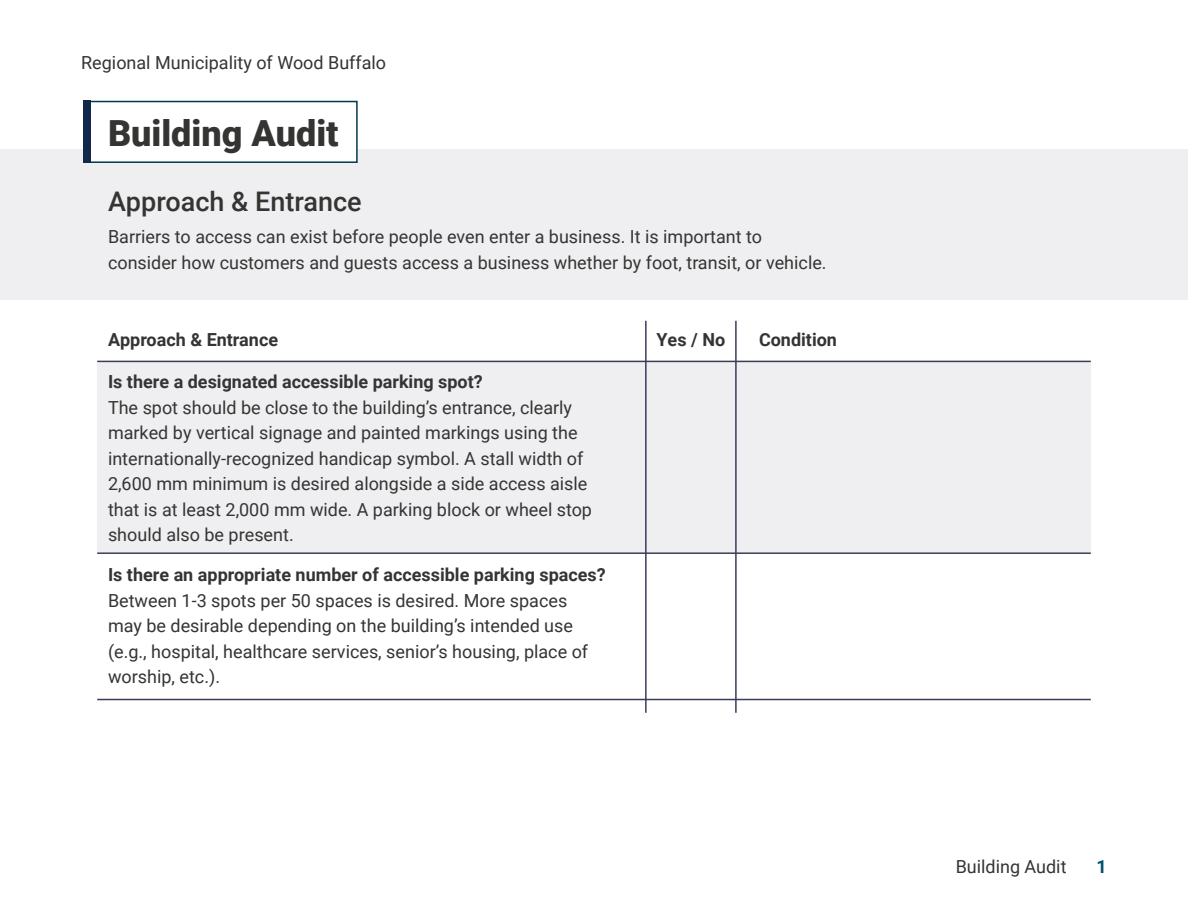
<style>
.page{position:relative;width:1188px;height:918px;background:#fff}
.page>*{position:absolute;margin:0;border:0;box-sizing:border-box;transform-origin:0 0}
.t1{font:900 36px "Roboto";color:#343433}
.t2{font:500 27px "Roboto";color:#343433}
.Body{font:18px/25.5px "Roboto";color:#343433}
.Body-2{font:700 18px "Roboto";color:#343433}
.t3{font:700 18px "Roboto";color:#015070}
</style>
<div class="page">
<div style="left:0;top:150px;width:1188px;height:150px;background:#efeff1"></div>
<div style="left:97px;top:361px;width:994px;height:191px;background:#efeff1"></div>
<div style="left:89px;top:101px;width:269px;height:62px;background:#fff;border:2px solid #003a49"></div>
<hr style="left:645px;top:321px;width:2px;height:392px;background:#383e58">
<hr style="left:735px;top:321px;width:2px;height:392px;background:#383e58">
<hr style="left:97px;top:552px;width:994px;height:2px;background:#383e58">
<hr style="left:97px;top:699px;width:994px;height:1px;background:#383e58">
<hr style="left:97px;top:361px;width:994px;height:1px;background:#383e58">
<div style="left:83px;top:101px;width:8px;height:62px;background:#10284a"></div>
<p class="Body" style="left:81px;top:49px;width:306px">Regional Municipality of Wood Buffalo</p>
<h1 class="t1" style="left:108px;top:108px;width:232px">Building Audit</h1>
<h2 class="t2" style="left:108px;top:182px;width:255px">Approach &amp; Entrance</h2>
<p class="Body" style="left:108px;top:223px;width:720px">Barriers to access can exist before people even enter a business. It is important to consider how customers and guests access a business whether by foot, transit, or vehicle.</p>
<p class="Body-2" style="left:108px;top:327px;width:172px">Approach &amp; Entrance</p>
<p class="Body-2" style="left:657px;top:327px;width:70px">Yes / No</p>
<p class="Body-2" style="left:759px;top:327px;width:80px">Condition</p>
<p class="Body-2" style="left:108px;top:369px;width:376px">Is there a designated accessible parking spot?</p>
<p class="Body" style="left:108px;top:394px;width:486px">The spot should be close to the building’s entrance, clearly marked by vertical signage and painted markings using the internationally-recognized handicap symbol. A stall width of 2,600 mm minimum is desired alongside a side access aisle that is at least 2,000 mm wide. A parking block or wheel stop should also be present.</p>
<p class="Body-2" style="left:108px;top:562px;width:499px">Is there an appropriate number of accessible parking spaces?</p>
<p class="Body" style="left:108px;top:587px;width:482px">Between 1-3 spots per 50 spaces is desired. More spaces may be desirable depending on the building’s intended use (e.g., hospital, healthcare services, senior’s housing, place of worship, etc.).</p>
<p class="Body" style="left:956px;top:853px;width:112px">Building Audit</p>
<p class="t3" style="left:1096px;top:854px;width:12px">1</p>
</div>
